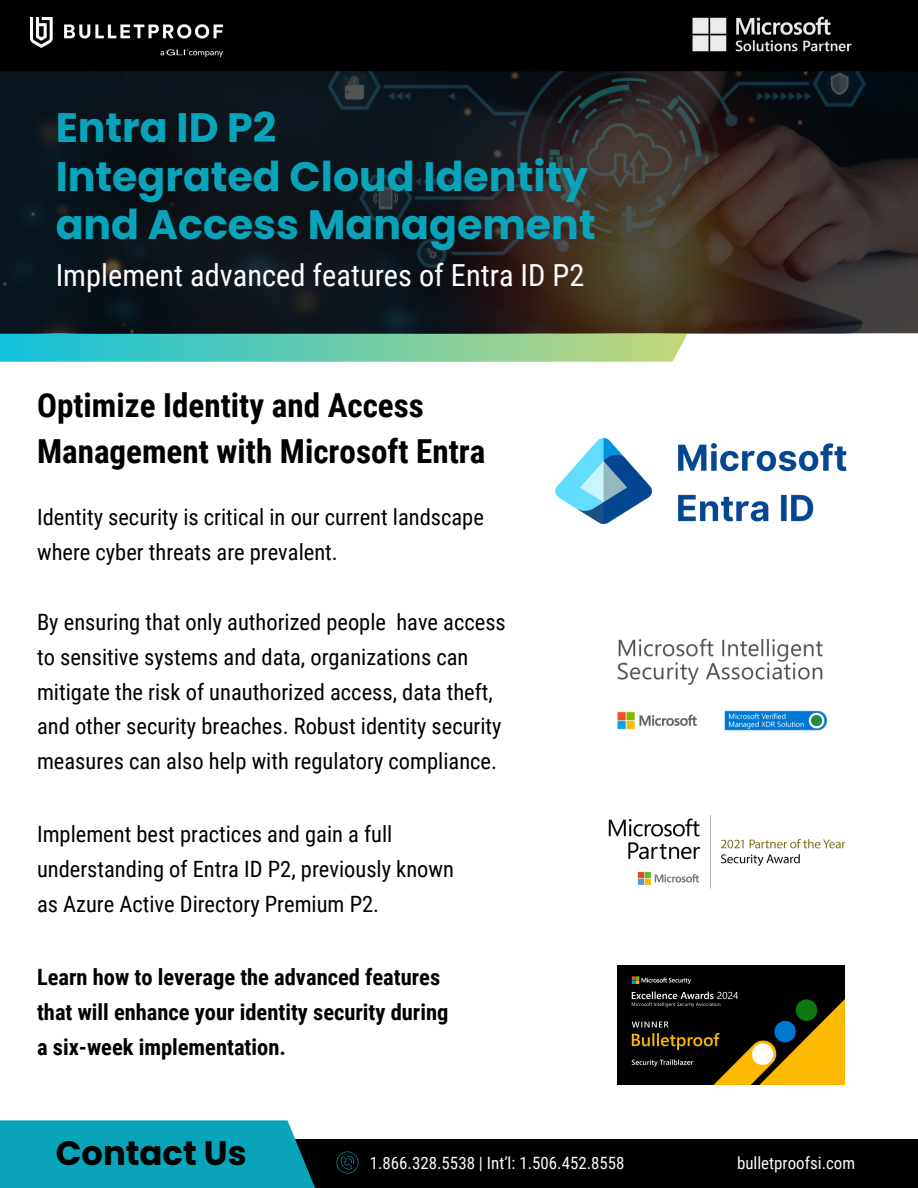
<style>
.page{position:relative;width:918px;height:1188px;background:#fff}
.page>*{position:absolute;margin:0;border:0;box-sizing:border-box;transform-origin:0 0}
.t1{font:700 41.1px/48.3px "Poppins";color:#09a3ba}
.t2{font:700 33.9px "Poppins";color:#000}
.t3{font:700 33.15px/45.6px "Roboto Condensed";color:#000}
.t4{font:30.45px "Roboto Condensed";color:#fff}
.t5{font:22.5px/34.8px "Roboto Condensed";color:#000}
.t6{font:700 22.5px/34.8px "Roboto Condensed";color:#000}
.t7{font:16.95px "Roboto Condensed";color:#fafafa}
</style>
<div class="page">
<img style="left:555px;top:437px;width:292px;height:88px">
<svg style="left:0;top:333px;width:903px;height:29px"></svg>
<svg style="left:0;top:71px;width:918px;height:262px;background:#1e1f21"></svg>
<div style="left:0;top:0;width:918px;height:71px;background:#000"></div>
<img style="left:31px;top:17px;width:192px;height:40px">
<img style="left:692px;top:16px;width:160px;height:36px">
<div style="left:234px;top:1140px;width:684px;height:48px;background:#000"></div>
<svg style="left:0;top:1120px;width:441px;height:68px;fill:#09a3ba"></svg>
<svg style="left:337px;top:1152px;width:22px;height:22px"></svg>
<img style="left:617px;top:638px;width:210px;height:93px">
<img style="left:608px;top:814px;width:236px;height:75px">
<img style="left:617px;top:965px;width:228px;height:119px">
<h6 class="t1" style="left:56px;top:104px;width:542px">Entra ID P2<br>Integrated Cloud Identity and Access Management</h6>
<p class="t4" style="left:56px;top:257px;width:530px">Implement advanced features of Entra ID P2</p>
<h2 class="t3" style="left:37px;top:383px;width:450px">Optimize Identity and Access<br>Management with Microsoft Entra</h2>
<h6 class="t5" style="left:37px;top:500px;width:448px">Identity security is critical in our current landscape where cyber threats are prevalent.</h6>
<h6 class="t5" style="left:37px;top:605px;width:470px">By ensuring that only authorized people have access to sensitive systems and data, organizations can mitigate the risk of unauthorized access, data theft, and other security breaches. Robust identity security measures can also help with regulatory compliance.</h6>
<h2 class="t5" style="left:37px;top:817px;width:418px">Implement best practices and gain a full understanding of Entra ID P2, previously known as Azure Active Directory Premium P2.</h2>
<p class="t6" style="left:37px;top:960px;width:413px">Learn how to leverage the advanced features that will enhance your identity security during a six-week implementation.</p>
<p class="t2" style="left:56px;top:1130px;width:193px">Contact Us</p>
<h5 class="t7" style="left:370px;top:1153px;width:256px">1.866.328.5538 | Int’l: 1.506.452.8558</h5>
<p class="t7" style="left:737px;top:1153px;width:120px">bulletproofsi.com</p>
</div>
